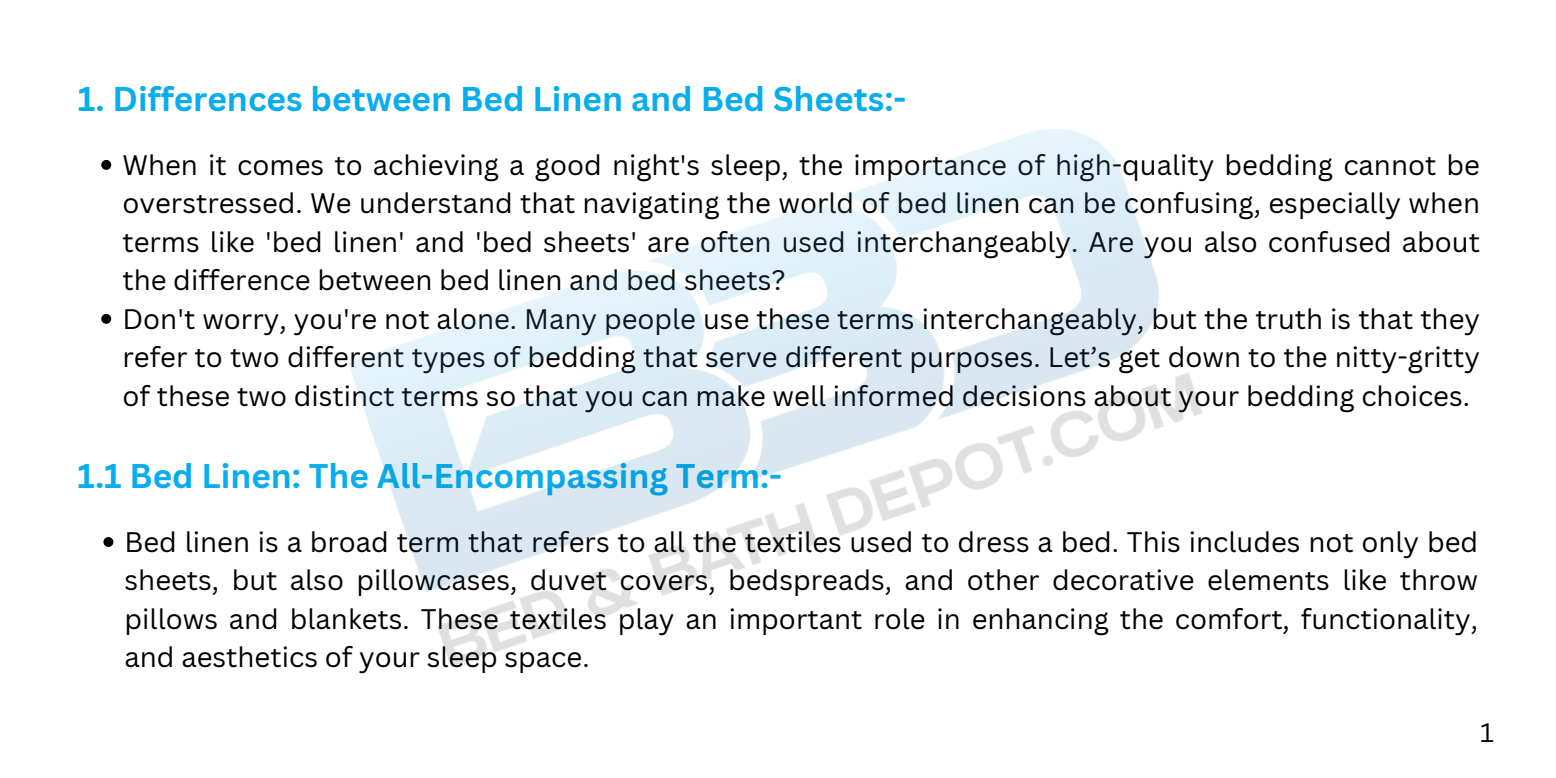
<style>
.page{position:relative;width:1556px;height:778px;background:#fff}
.page>*{position:absolute;margin:0;border:0;box-sizing:border-box;transform-origin:0 0}
.t1{font:700 33.42px "Canva Sans";color:#07aded}
.t2{font:700 33.3px "Canva Sans";color:#07aded}
.t3{font:27.51px/38.5px "Canva Sans";color:#000}
.t4{font:26.1px "Canva Sans";color:#000}
</style>
<div class="page">
<svg style="left:101px;top:160px;width:10px;height:10px"></svg>
<svg style="left:101px;top:314px;width:10px;height:10px"></svg>
<svg style="left:103px;top:537px;width:10px;height:10px"></svg>
<img style="left:348px;top:129px;width:855px;height:538px">
<p class="t1" style="left:78px;top:75px;width:830px">1. Differences between Bed Linen and Bed Sheets:-</p>
<p class="t3" style="left:122px;top:145px;width:1358px">When it comes to achieving a good night's sleep, the importance of high-quality bedding cannot be overstressed. We understand that navigating the world of bed linen can be confusing, especially when terms like 'bed linen' and 'bed sheets' are often used interchangeably. Are you also confused about the difference between bed linen and bed sheets?<br>Don't worry, you're not alone. Many people use these terms interchangeably, but the truth is that they refer to two different types of bedding that serve different purposes. Let’s get down to the nitty-gritty of these two distinct terms so that you can make well informed decisions about your bedding choices.</p>
<p class="t2" style="left:77px;top:452px;width:706px">1.1 Bed Linen: The All-Encompassing Term:-</p>
<p class="t3" style="left:125px;top:522px;width:1354px;text-align:justify">Bed linen is a broad term that refers to all the textiles used to dress a bed. This includes not only bed sheets, but also pillowcases, duvet covers, bedspreads, and other decorative elements like throw pillows and blankets. These textiles play an important role in enhancing the comfort, functionality, and aesthetics of your sleep space.</p>
<p class="t4" style="left:1479px;top:713px;width:15px">1</p>
</div>
